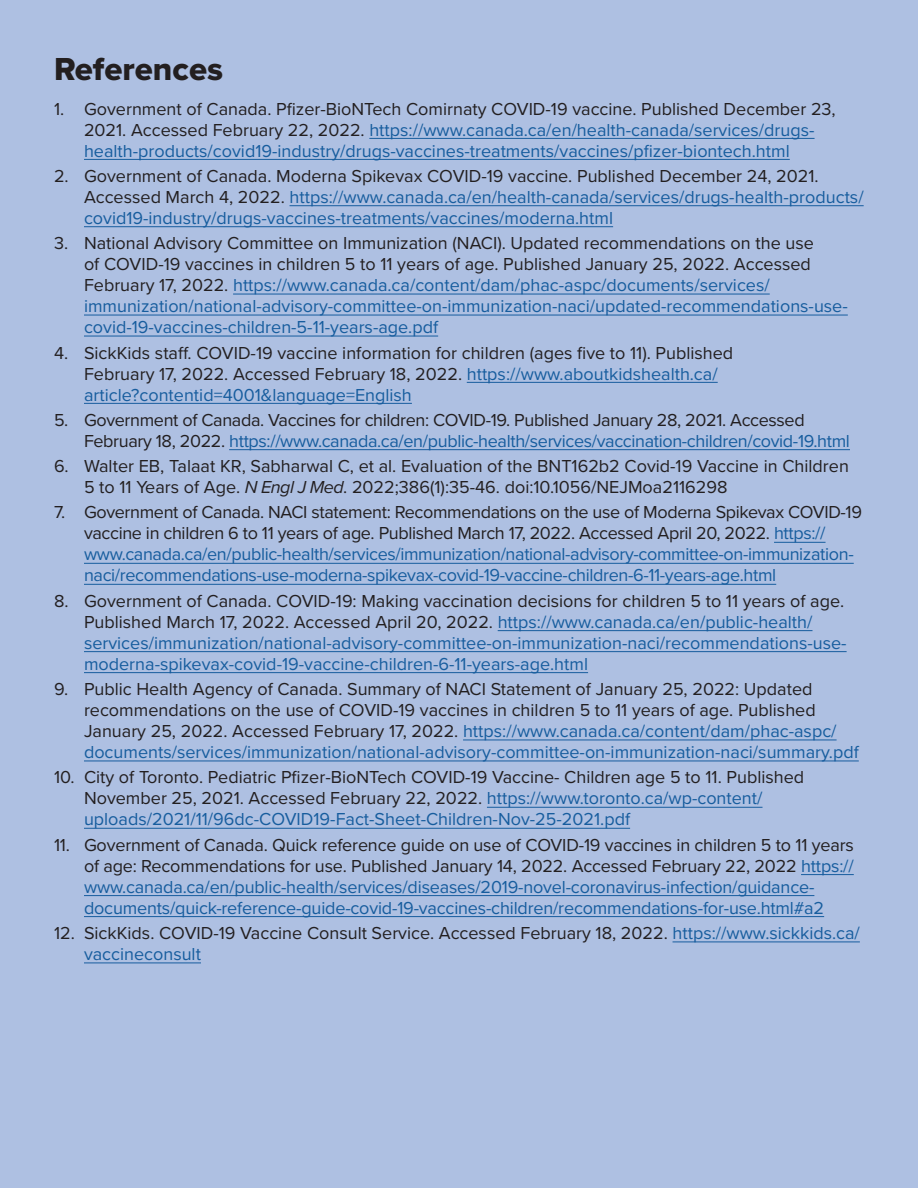
<style>
.page{position:relative;width:918px;height:1188px;background:#aec0e2}
.page>*{position:absolute;margin:0;border:0;box-sizing:border-box;transform-origin:0 0}
.t1{font:33px "Proxima Nova Extrabld";color:#231f20}
.t2{font:18px/21px "Proxima Nova";color:#175d9e}
.t3{font:18px/21px "Proxima Nova";color:#231f20}
.t4{font:18px/21px "Proxima Nova";letter-spacing:-.02em;color:#175d9e}
.t5{font:18px/21px "Proxima Nova";letter-spacing:-.02em;color:#231f20}
.s1{color:#231f20}
.s2{color:#175d9e}
.s3{font-style:italic}
</style>
<div class="page">
<hr style="left:369px;top:138px;width:446px;height:1px;background:#175d9e">
<hr style="left:84px;top:159px;width:706px;height:1px;background:#175d9e">
<hr style="left:290px;top:205px;width:574px;height:1px;background:#175d9e">
<hr style="left:84px;top:226px;width:529px;height:1px;background:#175d9e">
<hr style="left:233px;top:294px;width:537px;height:1px;background:#175d9e">
<hr style="left:84px;top:315px;width:764px;height:1px;background:#175d9e">
<hr style="left:84px;top:336px;width:354px;height:1px;background:#175d9e">
<hr style="left:467px;top:382px;width:251px;height:1px;background:#175d9e">
<hr style="left:84px;top:403px;width:328px;height:1px;background:#175d9e">
<hr style="left:229px;top:449px;width:621px;height:1px;background:#175d9e">
<hr style="left:774px;top:542px;width:52px;height:1px;background:#175d9e">
<hr style="left:84px;top:563px;width:770px;height:1px;background:#175d9e">
<hr style="left:84px;top:584px;width:692px;height:1px;background:#175d9e">
<hr style="left:498px;top:630px;width:315px;height:1px;background:#175d9e">
<hr style="left:84px;top:651px;width:763px;height:1px;background:#175d9e">
<hr style="left:84px;top:672px;width:504px;height:1px;background:#175d9e">
<hr style="left:463px;top:739px;width:374px;height:1px;background:#175d9e">
<hr style="left:84px;top:760px;width:775px;height:1px;background:#175d9e">
<hr style="left:487px;top:807px;width:276px;height:1px;background:#175d9e">
<hr style="left:84px;top:828px;width:546px;height:1px;background:#175d9e">
<hr style="left:801px;top:874px;width:53px;height:1px;background:#175d9e">
<hr style="left:84px;top:895px;width:730px;height:1px;background:#175d9e">
<hr style="left:84px;top:916px;width:740px;height:1px;background:#175d9e">
<hr style="left:673px;top:941px;width:187px;height:1px;background:#175d9e">
<hr style="left:84px;top:962px;width:117px;height:1px;background:#175d9e">
<p class="t1" style="left:54px;top:44px;width:171px">References</p>
<p class="t2" style="left:84px;top:97px;width:753px;text-indent:-30px"><span class="s1">1. Government of Canada. Pfizer-BioNTech Comirnaty COVID-19 vaccine. Published December 23,<br>2021. Accessed February 22, 2022.</span> https://www.canada.ca/en/health-canada/services/drugs&shy;health-products/covid19-industry/drugs-vaccines-treatments/vaccines/pfizer-biontech.html</p>
<p class="t2" style="left:84px;top:165px;width:781px;text-indent:-30px"><span class="s1">2. Government of Canada. Moderna Spikevax COVID-19 vaccine. Published December 24, 2021.<br>Accessed March 4, 2022.</span> https://www.canada.ca/en/health-canada/services/drugs-health-products/ covid19-industry/drugs-vaccines-treatments/vaccines/moderna.html</p>
<p class="t2" style="left:84px;top:232px;width:765px;text-indent:-30px"><span class="s1">3. National Advisory Committee on Immunization (NACI). Updated recommendations on the use<br>of COVID-19 vaccines in children 5 to 11 years of age. Published January 25, 2022. Accessed February 17, 2022.</span> https://www.canada.ca/content/dam/phac-aspc/documents/services/ immunization/national-advisory-committee-on-immunization-naci/updated-recommendations-use&shy;covid-19-vaccines-children-5-11-years-age.pdf</p>
<p class="t3" style="left:84px;top:341px;width:651px;text-indent:-30px">4. SickKids staff. COVID-19 vaccine information for children (ages five to 11). Published<br>February 17, 2022. Accessed February 18, 2022. <span class="s2">https://www.aboutkidshealth.ca/ article?contentid=4001&amp;language=English</span></p>
<p class="t5" style="left:84px;top:409px;width:768px;text-indent:-30px">5. Government of Canada. Vaccines for children: COVID-19. Published January 28, 2021. Accessed<br>February 18, 2022. <span class="s2">https://www.canada.ca/en/public-health/services/vaccination-children/covid-19.html</span></p>
<p class="t3" style="left:84px;top:455px;width:766px;text-indent:-30px">6. Walter EB, Talaat KR, Sabharwal C, et al. Evaluation of the BNT162b2 Covid-19 Vaccine in Children<br>5 to 11 Years of Age. <span class="s3">N Engl J Med</span>. 2022;386(1):35-46. doi:10.1056/NEJMoa2116298</p>
<p class="t4" style="left:84px;top:501px;width:779px;text-indent:-30px"><span class="s1">7. Government of Canada. NACI statement: Recommendations on the use of Moderna Spikevax COVID-19 vaccine in children 6 to 11 years of age. Published March 17, 2022. Accessed April 20, 2022.</span> https:// www.canada.ca/en/public-health/services/immunization/national-advisory-committee-on-immunization&shy;naci/recommendations-use-moderna-spikevax-covid-19-vaccine-children-6-11-years-age.html</p>
<p class="t2" style="left:84px;top:590px;width:764px;text-indent:-30px"><span class="s1">8. Government of Canada. COVID-19: Making vaccination decisions for children 5 to 11 years of age.<br>Published March 17, 2022. Accessed April 20, 2022.</span> https://www.canada.ca/en/public-health/ services/immunization/national-advisory-committee-on-immunization-naci/recommendations-use&shy;moderna-spikevax-covid-19-vaccine-children-6-11-years-age.html</p>
<p class="t3" style="left:84px;top:678px;width:776px;text-indent:-30px">9. Public Health Agency of Canada. Summary of NACI Statement of January 25, 2022: Updated recommendations on the use of COVID-19 vaccines in children 5 to 11 years of age. Published January 25, 2022. Accessed February 17, 2022. <span class="s2">https://www.canada.ca/content/dam/phac-aspc/ documents/services/immunization/national-advisory-committee-on-immunization-naci/summary.pdf</span></p>
<p class="t3" style="left:84px;top:766px;width:722px;text-indent:-30px">10. City of Toronto. Pediatric Pfizer-BioNTech COVID-19 Vaccine- Children age 5 to 11. Published<br>November 25, 2021. Accessed February 22, 2022. <span class="s2">https://www.toronto.ca/wp-content/ uploads/2021/11/96dc-COVID19-Fact-Sheet-Children-Nov-25-2021.pdf</span></p>
<p class="t2" style="left:84px;top:833px;width:771px;text-indent:-30px"><span class="s1">11. Government of Canada. Quick reference guide on use of COVID-19 vaccines in children 5 to 11 years of age: Recommendations for use. Published January 14, 2022. Accessed February 22, 2022</span> https:// www.canada.ca/en/public-health/services/diseases/2019-novel-coronavirus-infection/guidance&shy;documents/quick-reference-guide-covid-19-vaccines-children/recommendations-for-use.html#a2</p>
<p class="t3" style="left:84px;top:922px;width:777px;text-indent:-30px">12. SickKids. COVID-19 Vaccine Consult Service. Accessed February 18, 2022. <span class="s2">https://www.sickkids.ca/ vaccineconsult</span></p>
</div>
